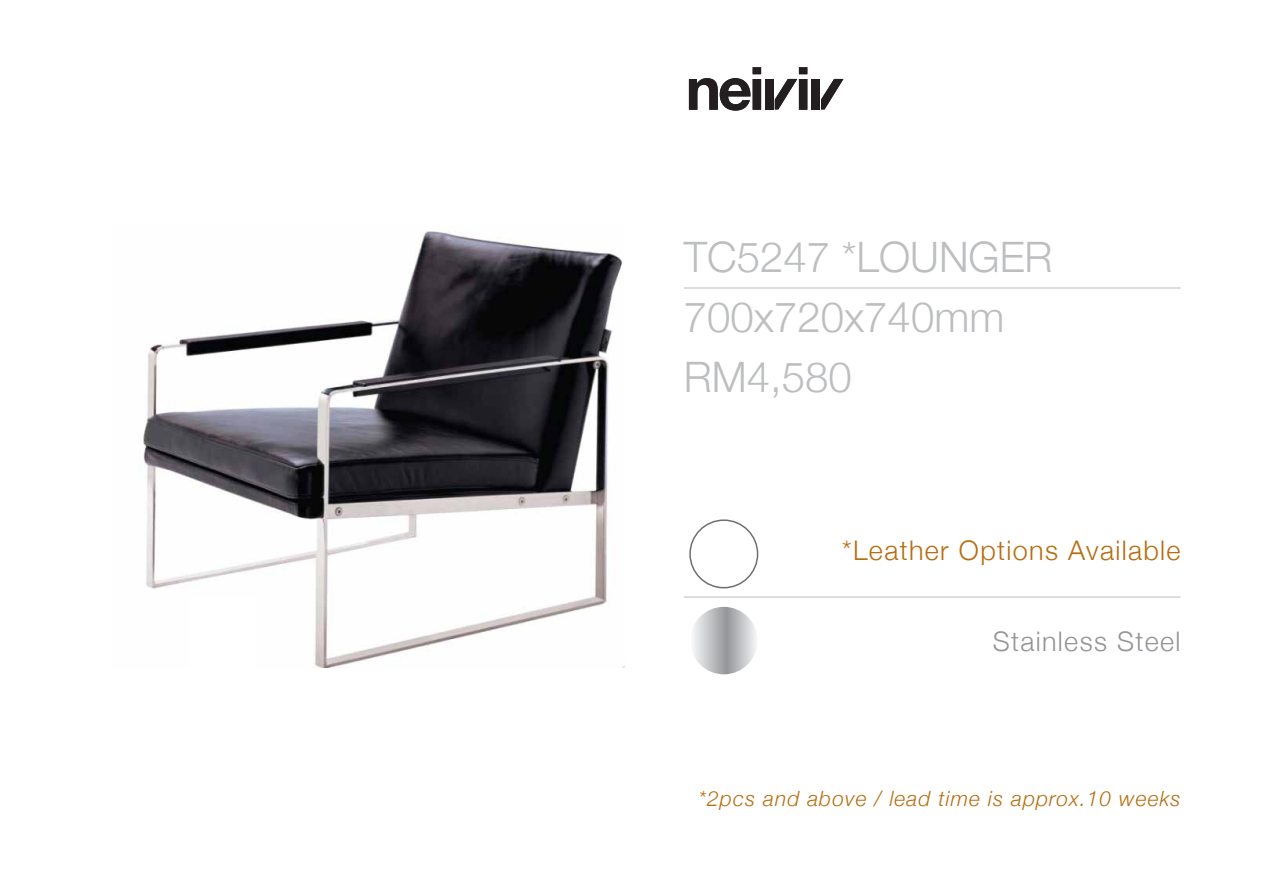
<style>
.page{position:relative;width:1263px;height:893px;background:#fff}
.page>*{position:absolute;margin:0;border:0;box-sizing:border-box;transform-origin:0 0}
.t1{font:300 42px/60px "Helvetica Neue";color:#bcbec0}
.t2{font:300 27px "Helvetica Neue";letter-spacing:.05em;color:#b76e11}
.t3{font:300 27px "Helvetica Neue";letter-spacing:.05em;color:#939598}
.t4{font:italic 300 21px "Helvetica Neue";letter-spacing:.05em;color:#b76e11}
</style>
<div class="page">
<hr style="left:684px;top:287px;width:497px;height:2px;background:#d1d3d4">
<svg style="left:689px;top:67px;width:72px;height:44px"></svg>
<div style="left:765px;top:79px;width:8px;height:31px;background:#231f20"></div>
<svg style="left:775px;top:67px;width:32px;height:43px"></svg>
<div style="left:811px;top:79px;width:9px;height:31px;background:#231f20"></div>
<svg style="left:821px;top:79px;width:22px;height:30px"></svg>
<hr style="left:684px;top:596px;width:497px;height:2px;background:#d1d3d4">
<svg style="left:690px;top:607px;width:68px;height:67px;background:#bfc0c2"></svg>
<img style="left:143px;top:231px;width:481px;height:437px">
<div style="left:189px;top:597px;width:66px;height:71px;background:#fff"></div>
<div style="left:689px;top:519px;width:69px;height:69px;border:2px solid #6d6e71;border-radius:50%"></div>
<p class="t1" style="left:684px;top:227px;width:370px">TC5247 *LOUNGER<br>700x720x740mm<br>RM4,580</p>
<p class="t2" style="left:842px;top:534px;width:340px">*Leather Options Available</p>
<p class="t3" style="left:993px;top:625px;width:189px">Stainless Steel</p>
<p class="t4" style="left:699px;top:786px;width:483px">*2pcs and above / lead time is approx.10 weeks</p>
</div>
